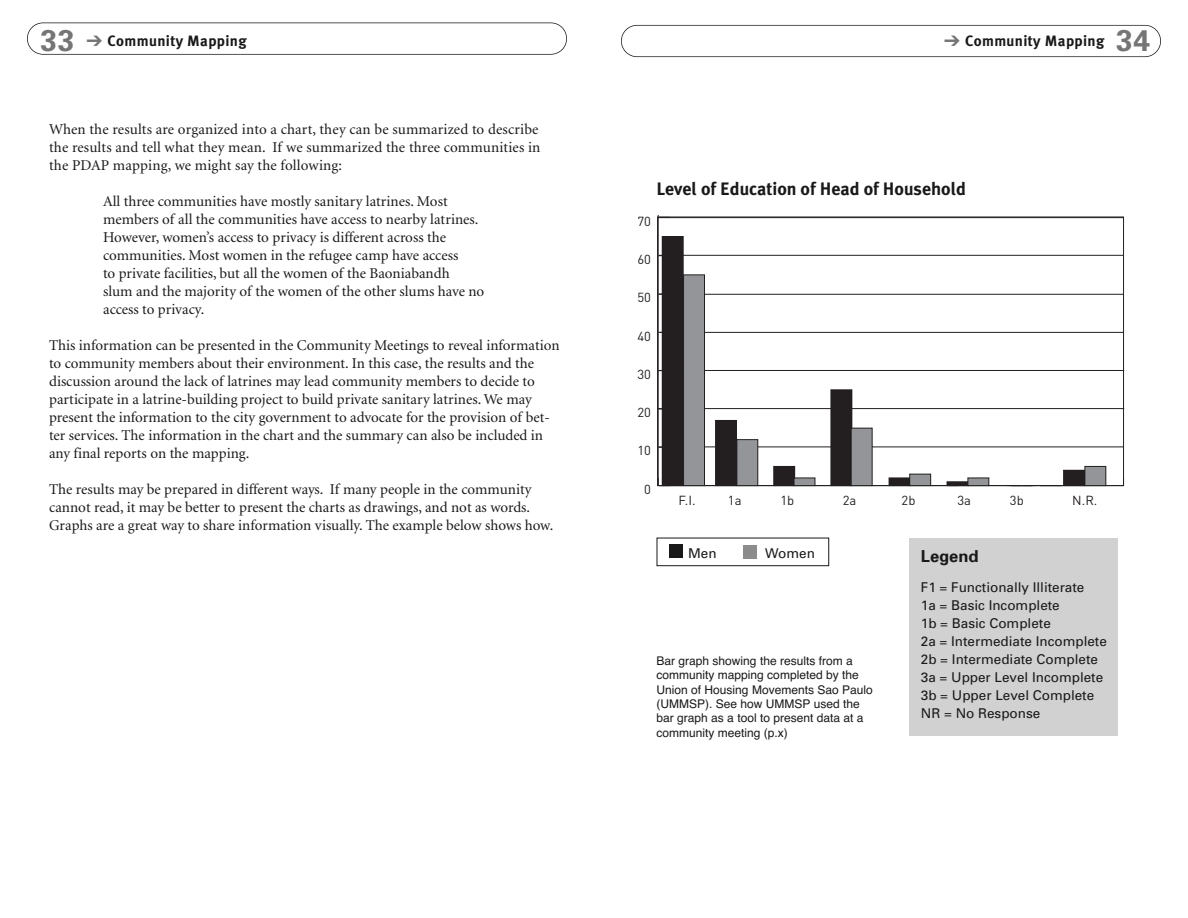
<style>
.page{position:relative;width:1188px;height:918px;background:#fff}
.page>*{position:absolute;margin:0;border:0;box-sizing:border-box;transform-origin:0 0}
.t1{font:700 18px "Meta Plus";color:#191919}
.t2{font:700 16.5px "Univers";color:#191919}
.t3{font:15px/18px "Minion";color:#191919}
.t4{font:700 15px "Meta Plus";letter-spacing:.025em;color:#191919}
.t5{font:13.5px/18px "Univers";color:#191919}
.t6{font:13.05px "DIN";color:#231f20}
.t7{font:12px/14.4px "Helvetica";color:#191919}
.s1{font-family:"Univers";font-size:30px;color:#757575}
.s2{color:#757575}
</style>
<div class="page">
<div style="left:27px;top:22px;width:540px;height:33px;border:2px solid #191919;border-radius:16px"></div>
<div style="left:621px;top:25px;width:540px;height:32px;border:2px solid #191919;border-radius:16px"></div>
<hr style="left:658px;top:217px;width:466px;height:1px;background:#231f20">
<hr style="left:659px;top:255px;width:465px;height:1px;background:#231f20">
<hr style="left:659px;top:294px;width:465px;height:1px;background:#231f20">
<hr style="left:660px;top:332px;width:464px;height:1px;background:#231f20">
<hr style="left:658px;top:370px;width:466px;height:1px;background:#231f20">
<hr style="left:658px;top:408px;width:466px;height:1px;background:#231f20">
<hr style="left:659px;top:447px;width:465px;height:1px;background:#231f20">
<hr style="left:658px;top:485px;width:466px;height:1px;background:#231f20">
<hr style="left:658px;top:215px;width:1px;height:271px;background:#231f20">
<svg style="left:658px;top:478px;width:4px;height:7px"></svg>
<div style="left:662px;top:237px;width:21px;height:249px;background:#231f20"></div>
<div style="left:684px;top:275px;width:20px;height:211px;background:#939598"></div>
<div style="left:683px;top:275px;width:22px;height:211px;border:1px solid #231f20"></div>
<div style="left:716px;top:420px;width:21px;height:66px;background:#231f20"></div>
<div style="left:715px;top:420px;width:22px;height:66px;border:1px solid #231f20"></div>
<div style="left:737px;top:440px;width:21px;height:46px;background:#939598"></div>
<div style="left:737px;top:439px;width:21px;height:47px;border:1px solid #231f20"></div>
<div style="left:774px;top:466px;width:21px;height:20px;background:#231f20"></div>
<div style="left:794px;top:478px;width:21px;height:8px;background:#939598"></div>
<div style="left:794px;top:478px;width:21px;height:8px;border:1px solid #231f20"></div>
<div style="left:831px;top:390px;width:21px;height:96px;background:#231f20"></div>
<div style="left:851px;top:428px;width:21px;height:58px;background:#939598"></div>
<div style="left:851px;top:428px;width:21px;height:58px;border:1px solid #231f20"></div>
<div style="left:889px;top:478px;width:21px;height:8px;background:#231f20"></div>
<div style="left:910px;top:474px;width:21px;height:12px;background:#939598"></div>
<div style="left:910px;top:474px;width:21px;height:12px;border:1px solid #231f20"></div>
<div style="left:947px;top:482px;width:21px;height:4px;border:1px solid #231f20"></div>
<div style="left:968px;top:478px;width:21px;height:8px;background:#939598"></div>
<div style="left:968px;top:478px;width:21px;height:8px;border:1px solid #231f20"></div>
<div style="left:1064px;top:470px;width:21px;height:16px;background:#231f20"></div>
<div style="left:1063px;top:470px;width:22px;height:16px;border:1px solid #231f20"></div>
<div style="left:1085px;top:466px;width:21px;height:20px;background:#939598"></div>
<div style="left:1085px;top:466px;width:21px;height:20px;border:1px solid #231f20"></div>
<div style="left:909px;top:538px;width:209px;height:198px;background:#d1d1d1"></div>
<div style="left:657px;top:538px;width:172px;height:28px;border:1px solid #191919"></div>
<div style="left:669px;top:544px;width:14px;height:14px;background:#191919"></div>
<div style="left:744px;top:545px;width:13px;height:13px;background:#8c8c8c"></div>
<p class="t4" style="left:40px;top:32px;width:208px"><span class="s1">33</span> <span class="s2">➔</span> Community Mapping</p>
<p class="t4" style="left:944px;top:32px;width:207px"><span class="s2">➔</span> Community Mapping <span class="s1">34</span></p>
<p class="t3" style="left:49px;top:120px;width:493px;text-align:justify">When the results are organized into a chart, they can be summarized to describe the results and tell what they mean. If we summarized the three communities in the PDAP mapping, we might say the following:</p>
<p class="t3" style="left:103px;top:192px;width:383px">All three communities have mostly sanitary latrines. Most members of all the communities have access to nearby latrines.<br>However, women’s access to privacy is different across the communities. Most women in the refugee camp have access<br>to private facilities, but all the women of the Baoniabandh<br>slum and the majority of the women of the other slums have no access to privacy.</p>
<p class="t3" style="left:49px;top:336px;width:512px">This information can be presented in the Community Meetings to reveal information to community members about their environment. In this case, the results and the discussion around the lack of latrines may lead community members to decide to participate in a latrine-building project to build private sanitary latrines. We may present the information to the city government to advocate for the provision of bet&shy;ter services. The information in the chart and the summary can also be included in any final reports on the mapping.</p>
<p class="t3" style="left:49px;top:480px;width:506px">The results may be prepared in different ways. If many people in the community cannot read, it may be better to present the charts as drawings, and not as words.<br>Graphs are a great way to share information visually. The example below shows how.</p>
<p class="t1" style="left:657px;top:178px;width:311px">Level of Education of Head of Household</p>
<p class="t6" style="left:637px;top:213px;width:15px">70</p>
<p class="t6" style="left:637px;top:251px;width:15px">60</p>
<p class="t6" style="left:637px;top:289px;width:15px">50</p>
<p class="t6" style="left:637px;top:328px;width:15px">40</p>
<p class="t6" style="left:637px;top:366px;width:15px">30</p>
<p class="t6" style="left:637px;top:404px;width:15px">20</p>
<p class="t6" style="left:637px;top:443px;width:15px">10</p>
<p class="t6" style="left:644px;top:481px;width:8px">0</p>
<p class="t6" style="left:679px;top:492px;width:18px">F.I.</p>
<p class="t6" style="left:728px;top:492px;width:15px">1a</p>
<p class="t6" style="left:780px;top:492px;width:15px">1b</p>
<p class="t6" style="left:843px;top:492px;width:15px">2a</p>
<p class="t6" style="left:902px;top:492px;width:15px">2b</p>
<p class="t6" style="left:958px;top:492px;width:15px">3a</p>
<p class="t6" style="left:1010px;top:492px;width:15px">3b</p>
<p class="t6" style="left:1072px;top:492px;width:27px">N.R.</p>
<p class="t5" style="left:688px;top:543px;width:30px">Men</p>
<p class="t5" style="left:765px;top:543px;width:51px">Women</p>
<p class="t7" style="left:657px;top:653px;width:218px">Bar graph showing the results from a community mapping completed by the Union of Housing Movements Sao Paulo (UMMSP). See how UMMSP used the bar graph as a tool to present data at a community meeting (p.x)</p>
<p class="t2" style="left:921px;top:546px;width:59px">Legend</p>
<p class="t5" style="left:921px;top:578px;width:188px">F1 = Functionally Illiterate<br>1a = Basic Incomplete<br>1b = Basic Complete<br>2a = Intermediate Incomplete<br>2b = Intermediate Complete<br>3a = Upper Level Incomplete<br>3b = Upper Level Complete<br>NR = No Response</p>
</div>
